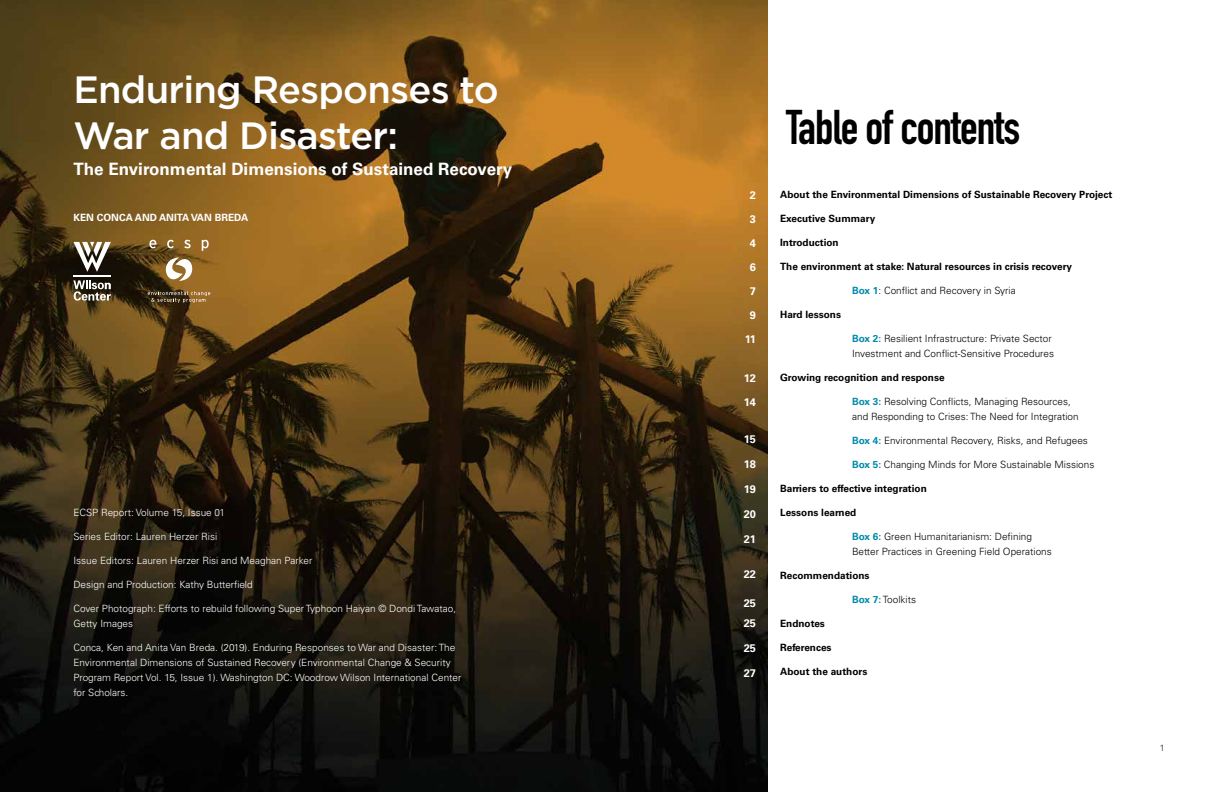
<style>
.page{position:relative;width:1224px;height:792px;background:#fff}
.page>*{position:absolute;margin:0;border:0;box-sizing:border-box;transform-origin:0 0}
.t1{font:700 48px "DIN Condensed";letter-spacing:-.02em;color:#000}
.t2{font:500 38px/46px "Gotham";letter-spacing:-.02em;color:#fff}
.t3{font:700 17px "Univers LT Std";color:#fff}
.t4{font:700 11px/24px "Univers LT Std";color:#fff}
.t5{font:300 10px/15px "Univers LT Std";color:#fff}
.t6{font:300 10px/15px "Univers LT Std";color:#000}
.t7{font:700 10px "Univers LT Std";color:#000}
.t8{font:700 10px "Univers LT Std";color:#fff}
.t9{font:9px "Univers LT Std";color:#54565a}
.s1{font-weight:700;color:#008aab}
</style>
<div class="page">
<img style="left:0;top:0;width:768px;height:792px">
<hr style="left:74px;top:275px;width:37px;height:1px;background:#fff">
<svg style="left:73px;top:280px;width:38px;height:21px"></svg>
<svg style="left:73px;top:242px;width:38px;height:30px"></svg>
<svg style="left:148px;top:240px;width:62px;height:63px;background:#886b3d"></svg>
<h2 class="t2" style="left:73px;top:66px;width:427px">Enduring Responses to<br>War and Disaster:</h2>
<h3 class="t3" style="left:73px;top:159px;width:440px">The Environmental Dimensions of Sustained Recovery</h3>
<p class="t8" style="left:73px;top:212px;width:176px">KEN CONCA AND ANITA VAN BREDA</p>
<p class="t5" style="left:73px;top:505px;width:153px">ECSP Report: Volume 15, Issue 01</p>
<p class="t5" style="left:73px;top:529px;width:145px">Series Editor: Lauren Herzer Risi</p>
<p class="t5" style="left:73px;top:553px;width:240px">Issue Editors: Lauren Herzer Risi and Meaghan Parker</p>
<p class="t5" style="left:73px;top:577px;width:181px">Design and Production: Kathy Butterfield</p>
<p class="t5" style="left:73px;top:601px;width:384px">Cover Photograph: Efforts to rebuild following Super Typhoon Haiyan © Dondi Tawatao,<br>Getty Images</p>
<p class="t5" style="left:73px;top:640px;width:390px">Conca, Ken and Anita Van Breda. (2019). Enduring Responses to War and Disaster: The Environmental Dimensions of Sustained Recovery (Environmental Change &amp; Security Program Report Vol. 15, Issue 1). Washington DC: Woodrow Wilson International Center for Scholars.</p>
<p class="t4" style="left:745px;top:183px;width:13px;text-align:center">2<br>3<br>4<br>6<br>7<br>9<br>11</p>
<p class="t4" style="left:744px;top:366px;width:14px">12<br>14</p>
<p class="t4" style="left:744px;top:427px;width:14px">15</p>
<p class="t4" style="left:744px;top:452px;width:14px">18</p>
<p class="t4" style="left:744px;top:477px;width:14px">19</p>
<p class="t4" style="left:744px;top:502px;width:14px">20</p>
<p class="t4" style="left:744px;top:527px;width:14px">21</p>
<p class="t4" style="left:744px;top:562px;width:14px">22</p>
<p class="t4" style="left:744px;top:593px;width:14px;line-height:20px">25<br>25</p>
<p class="t4" style="left:744px;top:636px;width:14px">25</p>
<p class="t4" style="left:744px;top:661px;width:14px">27</p>
<h1 class="t1" style="left:786px;top:95px;width:236px">Table of contents</h1>
<p class="t7" style="left:780px;top:189px;width:334px">About the Environmental Dimensions of Sustainable Recovery Project</p>
<p class="t7" style="left:780px;top:213px;width:97px">Executive Summary</p>
<p class="t7" style="left:780px;top:237px;width:60px">Introduction</p>
<p class="t7" style="left:780px;top:261px;width:294px">The environment at stake: Natural resources in crisis recovery</p>
<p class="t6" style="left:852px;top:283px;width:165px"><span class="s1">Box 1</span>: Conflict and Recovery in Syria</p>
<p class="t7" style="left:780px;top:309px;width:62px">Hard lessons</p>
<p class="t6" style="left:852px;top:331px;width:204px"><span class="s1">Box 2:</span> Resilient Infrastructure: Private Sector<br>Investment and Conflict-Sensitive Procedures</p>
<p class="t7" style="left:780px;top:372px;width:166px">Growing recognition and response</p>
<p class="t6" style="left:852px;top:394px;width:228px"><span class="s1">Box 3:</span> Resolving Conflicts, Managing Resources, and Responding to Crises: The Need for Integration</p>
<p class="t6" style="left:852px;top:433px;width:237px"><span class="s1">Box 4:</span> Environmental Recovery, Risks, and Refugees</p>
<p class="t6" style="left:852px;top:457px;width:244px"><span class="s1">Box 5:</span> Changing Minds for More Sustainable Missions</p>
<p class="t7" style="left:780px;top:483px;width:148px">Barriers to effective integration</p>
<p class="t7" style="left:780px;top:507px;width:78px">Lessons learned</p>
<p class="t6" style="left:852px;top:529px;width:201px"><span class="s1">Box 6:</span> Green Humanitarianism: Defining<br>Better Practices in Greening Field Operations</p>
<p class="t7" style="left:780px;top:570px;width:91px">Recommendations</p>
<p class="t6" style="left:852px;top:592px;width:66px"><span class="s1">Box 7:</span> Toolkits</p>
<p class="t7" style="left:780px;top:618px;width:46px">Endnotes</p>
<p class="t7" style="left:780px;top:642px;width:53px">References</p>
<p class="t7" style="left:780px;top:666px;width:89px">About the authors</p>
<p class="t9" style="left:1160px;top:742px;width:7px">1</p>
</div>
